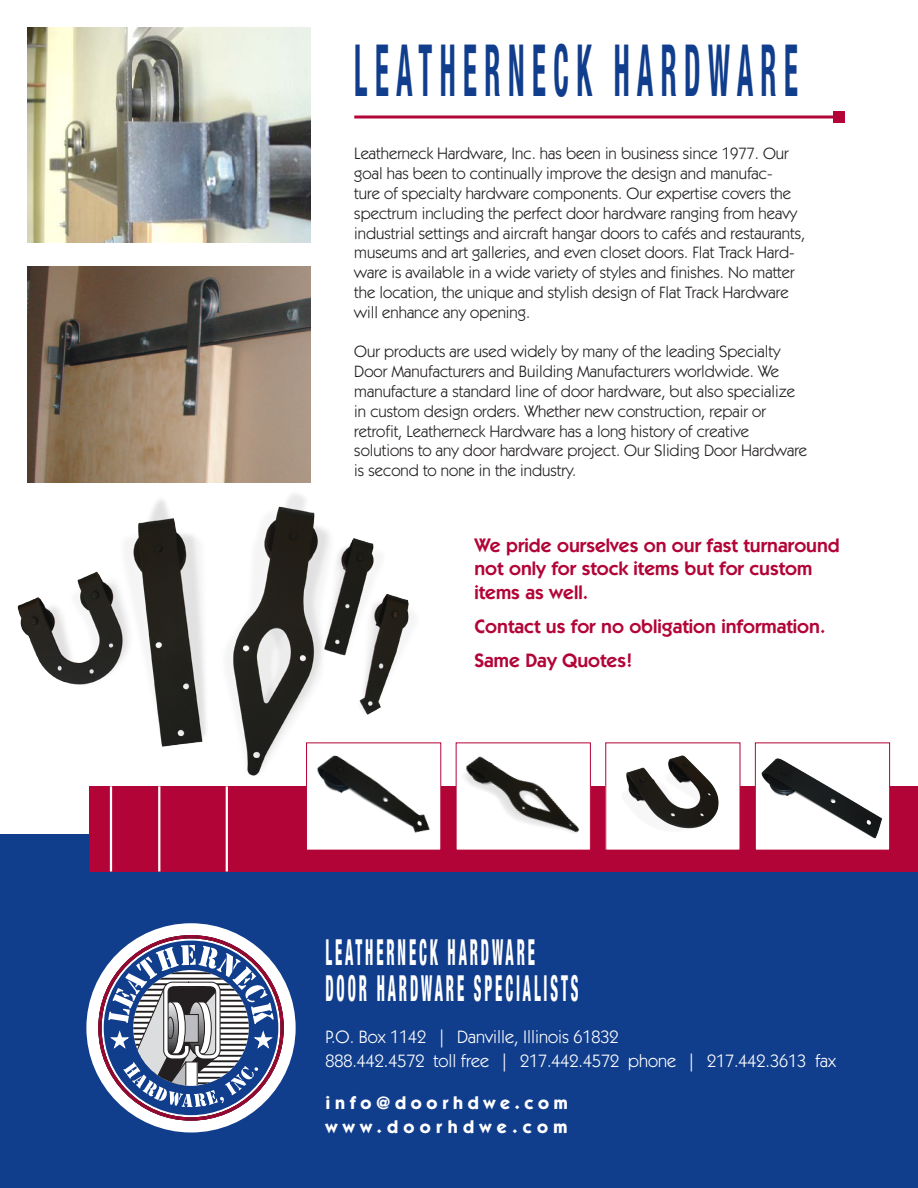
<style>
.page{position:relative;width:918px;height:1188px;background:#fff}
.page>*{position:absolute;margin:0;border:0;box-sizing:border-box;transform-origin:0 0}
.t1{font:700 condensed 72px "Helvetica Neue";letter-spacing:.26em;color:#103d8c;scale:.4 1}
.t2{font:800 condensed 36px/36px "Helvetica Neue";letter-spacing:.2em;color:#fff;scale:.4 1}
.sub-subhead{font:600 19.5px/23.4px "Itc Kabel";color:#b30437}
.t3{font:18px "Itc Kabel";color:#fff}
.t4{font:700 18px "Itc Kabel";letter-spacing:.26em;color:#fff}
.text{font:16.5px/19.8px "Itc Kabel";color:#231f20}
</style>
<div class="page">
<div style="left:0;top:835px;width:918px;height:353px;background:#103d8c"></div>
<div style="left:89px;top:786px;width:829px;height:86px;background:#b30437"></div>
<hr style="left:110px;top:786px;width:2px;height:85px;background:#fff">
<hr style="left:158px;top:786px;width:2px;height:85px;background:#fff">
<hr style="left:226px;top:786px;width:2px;height:85px;background:#fff">
<img style="left:17px;top:451px;width:392px;height:325px">
<div style="left:86px;top:923px;width:210px;height:209px;background:#fff;border-radius:50%"></div>
<svg style="left:99px;top:935px;width:185px;height:185px"></svg>
<img style="left:27px;top:266px;width:283px;height:216px">
<img style="left:27px;top:27px;width:283px;height:216px">
<hr style="left:354px;top:116px;width:485px;height:2px;background:#b30437">
<div style="left:833px;top:111px;width:12px;height:12px;background:#b30437"></div>
<img style="left:458px;top:756px;width:131px;height:92px">
<img style="left:607px;top:755px;width:131px;height:93px">
<img style="left:308px;top:744px;width:131px;height:104px">
<img style="left:757px;top:758px;width:131px;height:90px">
<div style="left:755px;top:742px;width:135px;height:108px;border:1px solid #b30437"></div>
<p class="t1" style="left:354px;top:27px;width:1111px">LEAT HER NECK HARDWARE</p>
<p class="text" style="left:354px;top:144px;width:452px">Leatherneck Hardware, Inc. has been in business since 1977. Our goal has been to continually improve the design and manufac-<br>ture of specialty hardware components. Our expertise covers the spectrum including the perfect door hardware ranging from heavy industrial settings and aircraft hangar doors to cafés and restaurants, museums and art galleries, and even closet doors. Flat Track Hard&shy;ware is available in a wide variety of styles and finishes. No matter the location, the unique and stylish design of Flat Track Hardware will enhance any opening.</p>
<p class="text" style="left:354px;top:342px;width:454px">Our products are used widely by many of the leading Specialty Door Manufacturers and Building Manufacturers worldwide. We manufacture a standard line of door hardware, but also specialize in custom design orders. Whether new construction, repair or retrofit, Leatherneck Hardware has a long history of creative solutions to any door hardware project. Our Sliding Door Hardware is second to none in the industry.</p>
<p class="sub-subhead" style="left:474px;top:534px;width:367px">We pride ourselves on our fast turnaround not only for stock items but for custom items as well.</p>
<p class="sub-subhead" style="left:474px;top:615px;width:352px">Contact us for no obligation information.</p>
<p class="sub-subhead" style="left:474px;top:649px;width:160px">Same Day Quotes!</p>
<p class="t2" style="left:325px;top:933px;width:526px">LEATHERNECK HARDWARE<br>DOOR HARDWARE</p>
<p class="t2" style="left:474px;top:969px;width:78px">SPECIALISTS</p>
<p class="t3" style="left:325px;top:1026px;width:295px">P.O. Box 1142 | Danville, Illinois 61832</p>
<p class="t3" style="left:325px;top:1050px;width:512px">888.442.4572 toll free | 217.442.4572 phone | 217.442.3613 fax</p>
<p class="t4" style="left:325px;top:1091px;width:244px">info@doorhdwe.com</p>
<p class="t4" style="left:325px;top:1115px;width:244px">www.doorhdwe.com</p>
</div>
